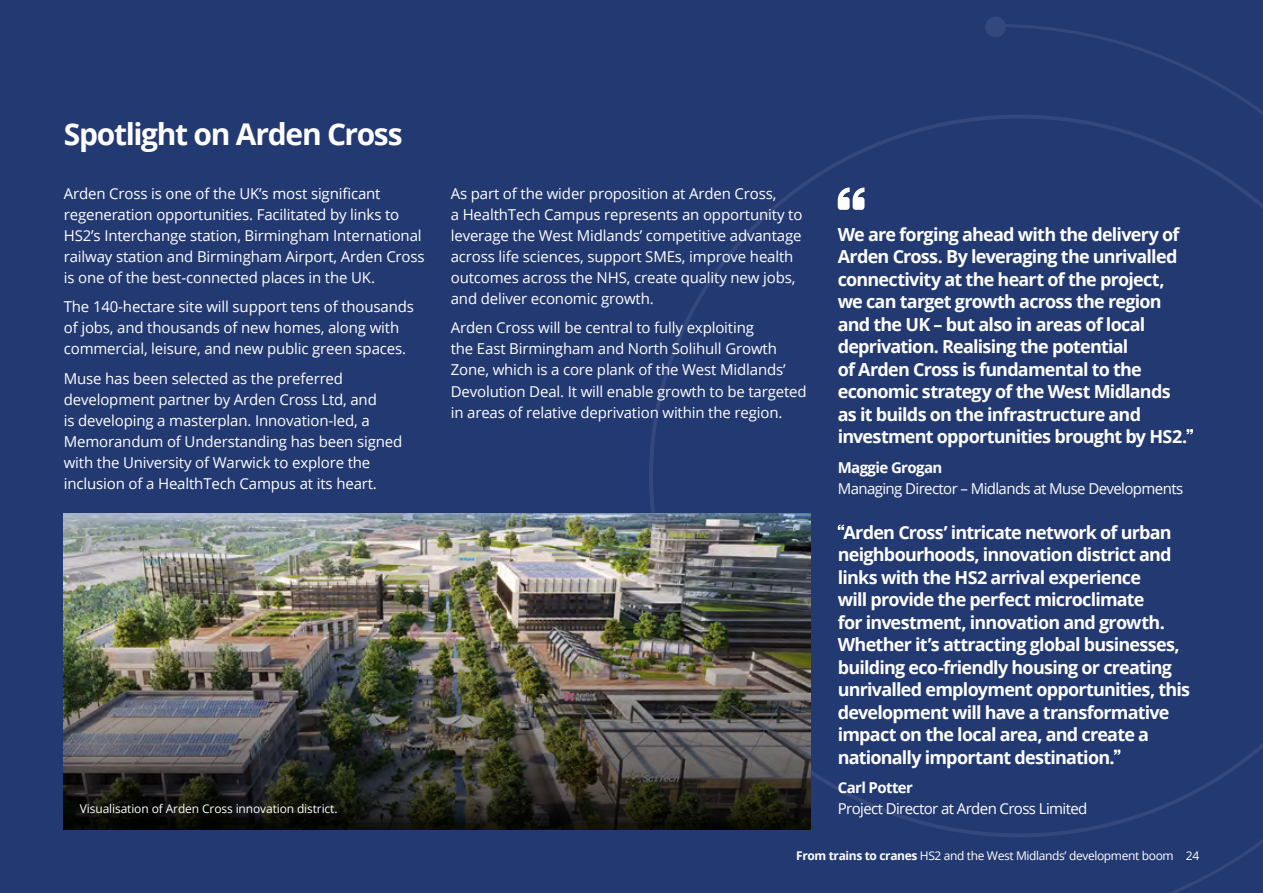
<style>
.page{position:relative;width:1263px;height:893px;background:#233972}
.page>*{position:absolute;margin:0;border:0;box-sizing:border-box;transform-origin:0 0}
.t1{font:700 30px "Open Sans";letter-spacing:-.045em;color:#fff}
.Intro_Copy{font:700 18px/22.5px "Open Sans";letter-spacing:-.045em;color:#fff}
.Bodytext{font:15px/21px "Open Sans";letter-spacing:-.01em;color:#fff}
.Sign_off_name{font:15px/21px "Open Sans";letter-spacing:-.04em;color:#fff}
.Caption_Key{font:12px "Open Sans";letter-spacing:-.03em;color:#fff}
.Caption_Key-2{font:12px "Open Sans";letter-spacing:-.01em;color:#fff}
.s1{font-weight:700}
</style>
<div class="page">
<div style="left:985px;top:17px;width:21px;height:20px;background:#34487d;border-radius:50%"></div>
<svg style="left:1006px;top:24px;width:257px;height:869px"></svg>
<svg style="left:649px;top:115px;width:614px;height:722px"></svg>
<img style="left:64px;top:513px;width:746px;height:110px">
<img style="left:64px;top:623px;width:746px;height:206px">
<svg style="left:838px;top:187px;width:26px;height:23px"></svg>
<svg style="left:1186px;top:429px;width:7px;height:5px"></svg>
<svg style="left:838px;top:524px;width:6px;height:6px"></svg>
<svg style="left:1114px;top:749px;width:6px;height:6px"></svg>
<h2 class="t1" style="left:64px;top:113px;width:340px">Spotlight on Arden Cross</h2>
<p class="Bodytext" style="left:64px;top:183px;width:362px">Arden Cross is one of the UK’s most significant regeneration opportunities. Facilitated by links to HS2’s Interchange station, Birmingham International railway station and Birmingham Airport, Arden Cross is one of the best-connected places in the UK.</p>
<p class="Bodytext" style="left:64px;top:296px;width:352px">The 140-hectare site will support tens of thousands of jobs, and thousands of new homes, along with commercial, leisure, and new public green spaces.</p>
<p class="Bodytext" style="left:64px;top:368px;width:340px">Muse has been selected as the preferred development partner by Arden Cross Ltd, and<br>is developing a masterplan. Innovation-led, a Memorandum of Understanding has been signed with the University of Warwick to explore the inclusion of a HealthTech Campus at its heart.</p>
<p class="Caption_Key-2" style="left:80px;top:800px;width:259px">Visualisation of Arden Cross innovation district.</p>
<p class="Bodytext" style="left:451px;top:183px;width:353px">As part of the wider proposition at Arden Cross,<br>a HealthTech Campus represents an opportunity to leverage the West Midlands’ competitive advantage across life sciences, support SMEs, improve health outcomes across the NHS, create quality new jobs, and deliver economic growth.</p>
<p class="Bodytext" style="left:451px;top:317px;width:357px">Arden Cross will be central to fully exploiting<br>the East Birmingham and North Solihull Growth Zone, which is a core plank of the West Midlands’ Devolution Deal. It will enable growth to be targeted in areas of relative deprivation within the region.</p>
<p class="Intro_Copy" style="left:838px;top:223px;width:351px">We are forging ahead with the delivery of Arden Cross. By leveraging the unrivalled connectivity at the heart of the project, we can target growth across the region and the UK – but also in areas of local deprivation. Realising the potential<br>of Arden Cross is fundamental to the economic strategy of the West Midlands as it builds on the infrastructure and investment opportunities brought by HS2.</p>
<p class="Sign_off_name" style="left:838px;top:456px;width:347px"><span class="s1">Maggie Grogan<br></span>Managing Director – Midlands at Muse Developments</p>
<p class="Intro_Copy" style="left:838px;top:521px;width:354px;text-indent:6px">Arden Cross’ intricate network of urban neighbourhoods, innovation district and links with the HS2 arrival experience<br>will provide the perfect microclimate<br>for investment, innovation and growth.<br>Whether it’s attracting global businesses, building eco-friendly housing or creating unrivalled employment opportunities, this development will have a transformative impact on the local area, and create a nationally important destination.</p>
<p class="Sign_off_name" style="left:838px;top:777px;width:251px"><span class="s1">Carl Potter<br></span>Project Director at Arden Cross Limited</p>
<p class="Caption_Key" style="left:796px;top:847px;width:404px"><span class="s1">From trains to cranes</span> HS2 and the West Midlands’ development boom 24</p>
</div>
